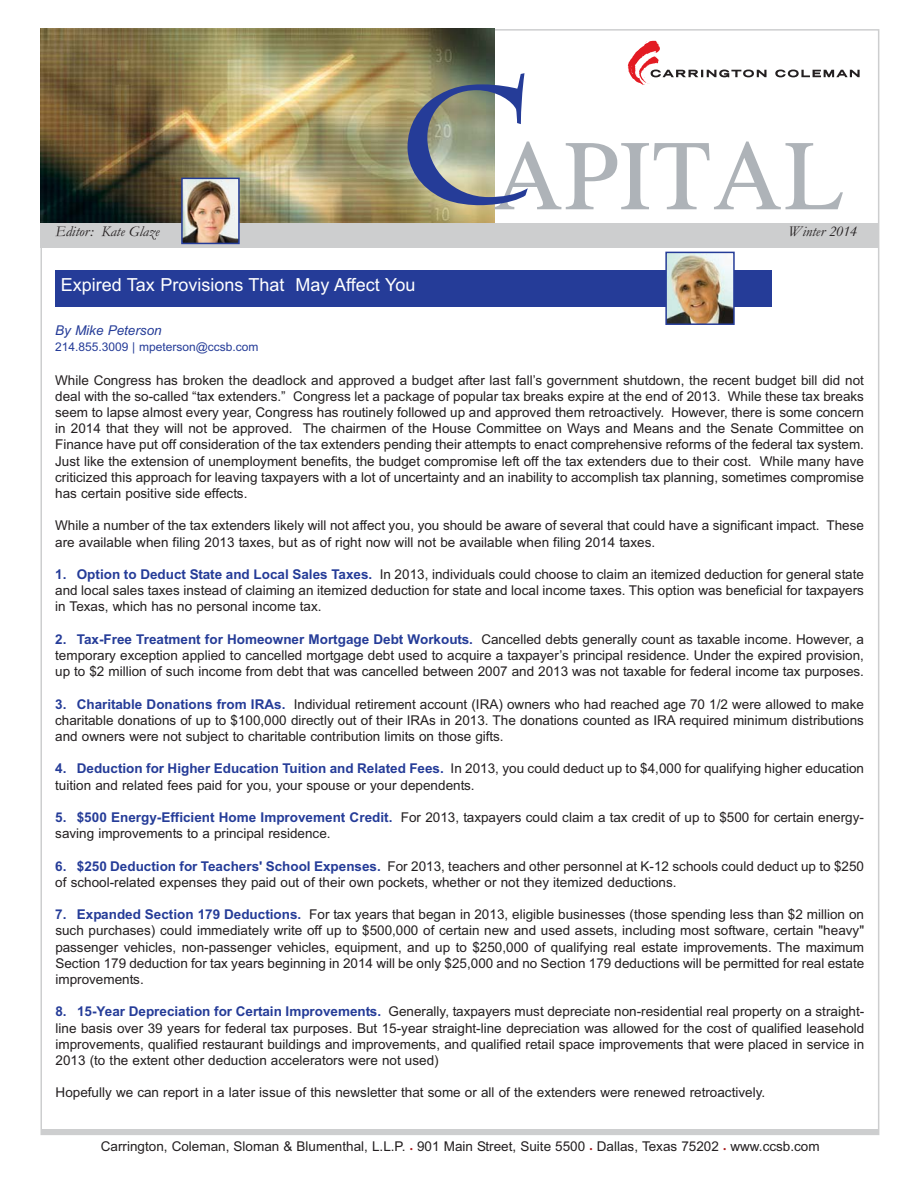
<style>
.page{position:relative;width:918px;height:1188px;background:#fff}
.page>*{position:absolute;margin:0;border:0;box-sizing:border-box;transform-origin:0 0}
.t1{font:97.5px "CG Times";color:#aeb3b8}
.t2{font:18px "Arial";color:#fff}
.t3{font:italic 15px "Garamond";color:#231f20}
.t4{font:13.5px/16.2px "Arial";color:#231f20;text-align:justify}
.t5{font:italic 13.5px "Arial";color:#253c98}
.t6{font:12px "Arial";color:#253c98}
.t7{font:6px "Verdana";color:#a81b1c}
.s1{font-family:"Charlemagne Std";font-weight:700;font-size:165px;color:#253c98}
.s2{font-weight:700;color:#253c98}
</style>
<div class="page">
<img style="left:40px;top:29px;width:454px;height:194px">
<svg style="left:628px;top:41px;width:232px;height:44px"></svg>
<div style="left:40px;top:223px;width:838px;height:25px;background:#cdcecf"></div>
<div style="left:42px;top:1130px;width:837px;height:5px;background:#cdcecf"></div>
<img style="left:184px;top:181px;width:53px;height:60px">
<div style="left:181px;top:178px;width:59px;height:66px;border:2px solid #253c98"></div>
<div style="left:55px;top:270px;width:717px;height:36px;background:#253c98"></div>
<img style="left:668px;top:255px;width:64px;height:67px">
<div style="left:665px;top:252px;width:70px;height:73px;border:2px solid #253c98"></div>
<h1 class="t1" style="left:398px;top:142px;width:447px"><span class="s1">c</span>APITAL</h1>
<p class="t3" style="left:56px;top:223px;width:106px">Editor: Kate Glaze</p>
<p class="t3" style="left:789px;top:222px;width:70px">Winter 2014</p>
<h2 class="t2" style="left:61px;top:278px;width:356px">Expired Tax Provisions That May Affect You</h2>
<p class="t5" style="left:55px;top:321px;width:108px">By Mike Peterson</p>
<p class="t6" style="left:55px;top:342px;width:205px">214.855.3009 | mpeterson@ccsb.com</p>
<p class="t4" style="left:55px;top:373px;width:810px">While Congress has broken the deadlock and approved a budget after last fall’s government shutdown, the recent budget bill did not deal with the so-called “tax extenders.” Congress let a package of popular tax breaks expire at the end of 2013. While these tax breaks seem to lapse almost every year, Congress has routinely followed up and approved them retroactively. However, there is some concern in 2014 that they will not be approved. The chairmen of the House Committee on Ways and Means and the Senate Committee on Finance have put off consideration of the tax extenders pending their attempts to enact comprehensive reforms of the federal tax system.<br>Just like the extension of unemployment benefits, the budget compromise left off the tax extenders due to their cost. While many have criticized this approach for leaving taxpayers with a lot of uncertainty and an inability to accomplish tax planning, sometimes compromise has certain positive side effects.</p>
<p class="t4" style="left:55px;top:519px;width:810px">While a number of the tax extenders likely will not affect you, you should be aware of several that could have a significant impact. These are available when filing 2013 taxes, but as of right now will not be available when filing 2014 taxes.</p>
<p class="t4" style="left:55px;top:568px;width:810px"><span class="s2">1. Option to Deduct State and Local Sales Taxes.</span> In 2013, individuals could choose to claim an itemized deduction for general state and local sales taxes instead of claiming an itemized deduction for state and local income taxes. This option was beneficial for taxpayers in Texas, which has no personal income tax.</p>
<p class="t4" style="left:55px;top:632px;width:810px"><span class="s2">2. Tax-Free Treatment for Homeowner Mortgage Debt Workouts.</span> Cancelled debts generally count as taxable income. However, a temporary exception applied to cancelled mortgage debt used to acquire a taxpayer’s principal residence. Under the expired provision, up to $2 million of such income from debt that was cancelled between 2007 and 2013 was not taxable for federal income tax purposes.</p>
<p class="t4" style="left:55px;top:697px;width:810px"><span class="s2">3. Charitable Donations from IRAs.</span> Individual retirement account (IRA) owners who had reached age 70 1/2 were allowed to make charitable donations of up to $100,000 directly out of their IRAs in 2013. The donations counted as IRA required minimum distributions and owners were not subject to charitable contribution limits on those gifts.</p>
<p class="t4" style="left:55px;top:762px;width:810px"><span class="s2">4. Deduction for Higher Education Tuition and Related Fees.</span> In 2013, you could deduct up to $4,000 for qualifying higher education tuition and related fees paid for you, your spouse or your dependents.</p>
<p class="t4" style="left:55px;top:811px;width:810px"><span class="s2">5. $500 Energy-Efficient Home Improvement Credit.</span> For 2013, taxpayers could claim a tax credit of up to $500 for certain energy&shy;saving improvements to a principal residence.</p>
<p class="t4" style="left:55px;top:859px;width:810px"><span class="s2">6. $250 Deduction for Teachers' School Expenses.</span> For 2013, teachers and other personnel at K-12 schools could deduct up to $250 of school-related expenses they paid out of their own pockets, whether or not they itemized deductions.</p>
<p class="t4" style="left:55px;top:908px;width:810px"><span class="s2">7. Expanded Section 179 Deductions.</span> For tax years that began in 2013, eligible businesses (those spending less than $2 million on such purchases) could immediately write off up to $500,000 of certain new and used assets, including most software, certain "heavy" passenger vehicles, non-passenger vehicles, equipment, and up to $250,000 of qualifying real estate improvements. The maximum Section 179 deduction for tax years beginning in 2014 will be only $25,000 and no Section 179 deductions will be permitted for real estate improvements.</p>
<p class="t4" style="left:55px;top:1005px;width:810px"><span class="s2">8. 15-Year Depreciation for Certain Improvements.</span> Generally, taxpayers must depreciate non-residential real property on a straight&shy;line basis over 39 years for federal tax purposes. But 15-year straight-line depreciation was allowed for the cost of qualified leasehold improvements, qualified restaurant buildings and improvements, and qualified retail space improvements that were placed in service in 2013 (to the extent other deduction accelerators were not used)</p>
<p class="t4" style="left:56px;top:1086px;width:711px">Hopefully we can report in a later issue of this newsletter that some or all of the extenders were renewed retroactively.</p>
<p class="t4" style="left:101px;top:1139px;width:306px">Carrington, Coleman, Sloman &amp; Blumenthal, L.L.P.</p>
<p class="t7" style="left:410px;top:1144px;width:5px">-</p>
<p class="t4" style="left:417px;top:1139px;width:170px">901 Main Street, Suite 5500</p>
<p class="t7" style="left:589px;top:1144px;width:5px">-</p>
<p class="t4" style="left:597px;top:1139px;width:124px">Dallas, Texas 75202</p>
<p class="t7" style="left:723px;top:1144px;width:5px">-</p>
<p class="t4" style="left:730px;top:1139px;width:91px">www.ccsb.com</p>
</div>
